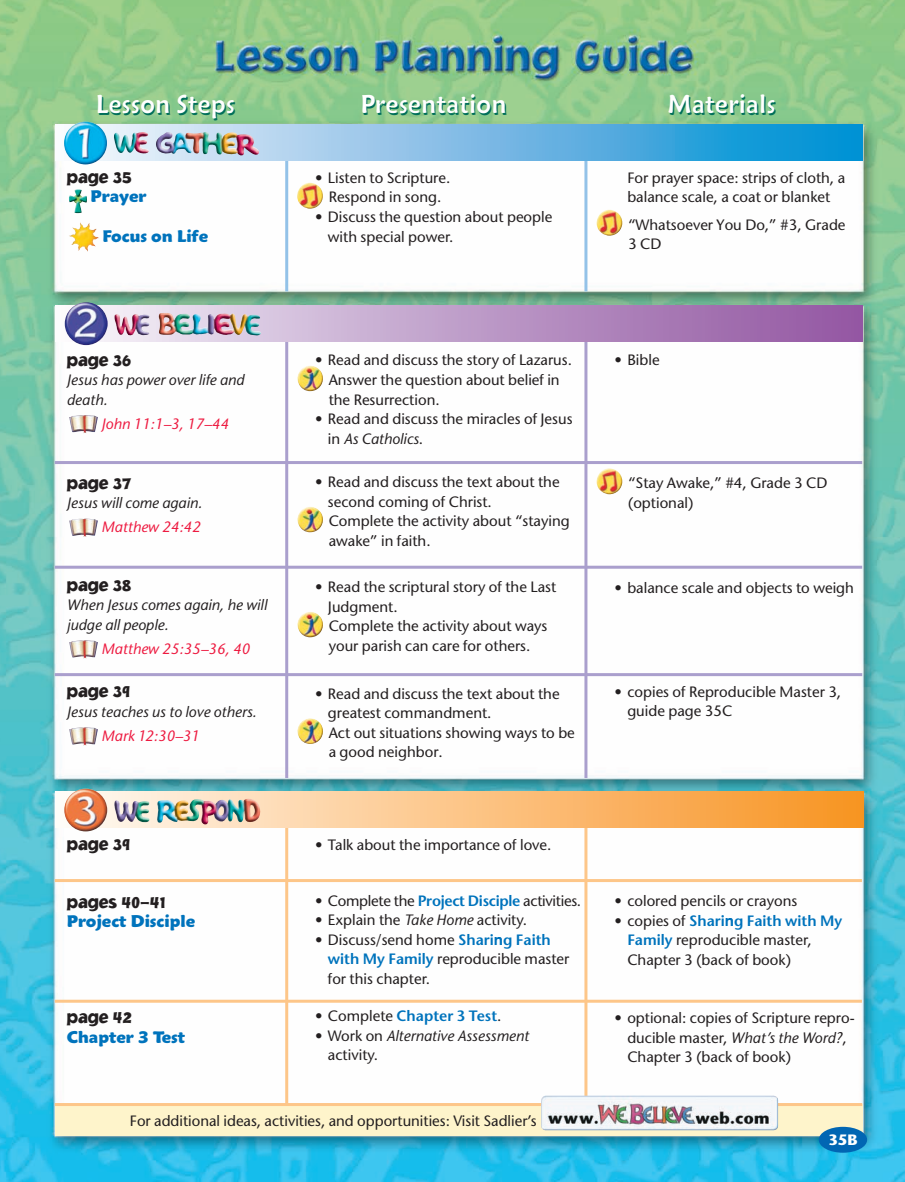
<style>
.page{position:relative;width:905px;height:1182px;background:#fff}
.page>*{position:absolute;margin:0;border:0;box-sizing:border-box;transform-origin:0 0}
.t1{font:500 25.5px "Maiandra GD";color:#016f5a}
.t2{font:900 18px "Jacoby ICG";color:#231f20}
.t3{font:900 16.5px "Maiandra GD";color:#0073bc}
.t4{font:15px/19.5px "Stone Sans";color:#231f20}
.t5{font:italic 15px/19.5px "Stone Sans";color:#231f20}
.t6{font:italic 15px "Stone Sans";color:#ed1a40}
.t7{font:15px "Stone Sans D Semibold";color:#0073bc}
.t8{font:15px "Stone Sans";letter-spacing:-.02em;color:#231f20}
.t9{font:700 15px "Stone Sans";color:#fff}
.s1{font-style:italic}
.s2{font-family:"Stone Sans D Semibold";color:#0073bc}
.s3{font-family:"Stone Sans";color:#231f20}
.s4{font-style:normal}
</style>
<div class="page">
<img style="left:0;top:0;width:904px;height:1181px">
<hr style="left:285px;top:318px;width:3px;height:460px;background:#aa9fcd">
<hr style="left:285px;top:149px;width:3px;height:142px;background:#93c2e8">
<hr style="left:584px;top:150px;width:3px;height:141px;background:#93c2e8">
<hr style="left:584px;top:318px;width:3px;height:460px;background:#aa9fcd">
<hr style="left:285px;top:825px;width:3px;height:279px;background:#fdc689">
<hr style="left:584px;top:823px;width:3px;height:280px;background:#fdc689">
<div style="left:55px;top:125px;width:807px;height:36px;background:linear-gradient(to right,#fff4fb,#008bd2)"></div>
<img style="left:69px;top:189px;width:18px;height:24px">
<img style="left:69px;top:222px;width:30px;height:30px">
<img style="left:596px;top:210px;width:26px;height:26px;border-radius:50%">
<img style="left:69px;top:414px;width:29px;height:19px">
<img style="left:69px;top:518px;width:29px;height:19px">
<img style="left:69px;top:639px;width:29px;height:19px">
<img style="left:69px;top:726px;width:29px;height:19px">
<img style="left:596px;top:468px;width:26px;height:26px;border-radius:50%">
<svg style="left:55px;top:306px;width:807px;height:36px"></svg>
<div style="left:55px;top:791px;width:808px;height:36px;background:linear-gradient(to right,#fff9f3,#f89321)"></div>
<img style="left:297px;top:183px;width:26px;height:26px;border-radius:50%">
<svg style="left:297px;top:365px;width:26px;height:27px"></svg>
<img style="left:297px;top:365px;width:26px;height:26px;border-radius:50%">
<img style="left:297px;top:506px;width:26px;height:26px;border-radius:50%">
<svg style="left:297px;top:611px;width:26px;height:27px"></svg>
<img style="left:297px;top:611px;width:26px;height:26px;border-radius:50%">
<img style="left:297px;top:718px;width:26px;height:26px;border-radius:50%">
<div style="left:55px;top:1104px;width:807px;height:31px;background:#fef4cb"></div>
<hr style="left:55px;top:1102px;width:807px;height:3px;background:#fdc689">
<div style="left:818px;top:1126px;width:49px;height:26px;background:#0166b3;border-radius:50%"></div>
<img style="left:541px;top:1095px;width:237px;height:35px">
<img style="left:64px;top:121px;width:43px;height:44px">
<img style="left:141px;top:312px;width:120px;height:23px">
<img style="left:65px;top:302px;width:43px;height:43px">
<img style="left:114px;top:798px;width:146px;height:26px">
<img style="left:64px;top:788px;width:43px;height:43px">
<img style="left:113px;top:132px;width:146px;height:24px">
<hr style="left:55px;top:461px;width:807px;height:3px;background:#aa9fcd">
<hr style="left:55px;top:565px;width:807px;height:3px;background:#aa9fcd">
<hr style="left:55px;top:673px;width:807px;height:3px;background:#aa9fcd">
<hr style="left:55px;top:878px;width:806px;height:3px;background:#fdc689">
<hr style="left:55px;top:999px;width:806px;height:3px;background:#fdc689">
<h1 class="t1" style="left:97px;top:96px;width:141px">Lesson Steps</h1>
<h1 class="t1" style="left:361px;top:96px;width:148px">Presentation</h1>
<h1 class="t1" style="left:668px;top:96px;width:110px">Materials</h1>
<p class="t2" style="left:67px;top:170px;width:66px">page 35</p>
<p class="t3" style="left:90px;top:190px;width:58px">Prayer</p>
<p class="t3" style="left:103px;top:229px;width:107px">Focus on Life</p>
<p class="t4" style="left:315px;top:169px;width:137px;text-align:center">• Listen to Scripture.<br>Respond in song.</p>
<p class="t4" style="left:328px;top:208px;width:226px;text-indent:-13px">• Discuss the question about people with special power.</p>
<p class="t4" style="left:627px;top:169px;width:219px">For prayer space: strips of cloth, a balance scale, a coat or blanket</p>
<p class="t4" style="left:628px;top:216px;width:219px">“Whatsoever You Do,” #3, Grade<br>3 CD</p>
<p class="t2" style="left:67px;top:353px;width:66px">page 36</p>
<p class="t5" style="left:67px;top:372px;width:179px">Jesus has power over life and death.</p>
<p class="t6" style="left:101px;top:417px;width:129px">John 11:1–3, 17–44</p>
<p class="t2" style="left:67px;top:476px;width:66px">page 37</p>
<p class="t5" style="left:67px;top:495px;width:137px">Jesus will come again.</p>
<p class="t6" style="left:101px;top:521px;width:101px">Matthew 24:42</p>
<p class="t2" style="left:67px;top:578px;width:66px">page 38</p>
<p class="t5" style="left:67px;top:597px;width:202px">When Jesus comes again, he will judge all people.</p>
<p class="t6" style="left:101px;top:642px;width:150px">Matthew 25:35–36, 40</p>
<p class="t2" style="left:67px;top:685px;width:65px">page 39</p>
<p class="t5" style="left:67px;top:703px;width:191px">Jesus teaches us to love others.</p>
<p class="t6" style="left:101px;top:729px;width:100px">Mark 12:30–31</p>
<p class="t2" style="left:67px;top:838px;width:65px">page 39</p>
<p class="t2" style="left:67px;top:895px;width:100px">pages 40–41</p>
<p class="t3" style="left:67px;top:914px;width:130px">Project Disciple</p>
<p class="t2" style="left:67px;top:1010px;width:66px">page 42</p>
<p class="t3" style="left:67px;top:1030px;width:120px">Chapter 3 Test</p>
<p class="t4" style="left:328px;top:352px;width:245px;text-indent:-14px">• Read and discuss the story of Lazarus.<br>Answer the question about belief in the Resurrection.</p>
<p class="t4" style="left:328px;top:410px;width:246px;text-indent:-13px">• Read and discuss the miracles of Jesus in <span class="s1">As Catholics</span>.</p>
<p class="t4" style="left:328px;top:473px;width:243px;text-indent:-13px">• Read and discuss the text about the second coming of Christ.<br>Complete the activity about “staying awake” in faith.</p>
<p class="t4" style="left:328px;top:578px;width:230px;text-indent:-13px">• Read the scriptural story of the Last<br>Judgment.<br>Complete the activity about ways your parish can care for others.</p>
<p class="t4" style="left:328px;top:685px;width:248px;text-indent:-13px">• Read and discuss the text about the greatest commandment.<br>Act out situations showing ways to be a good neighbor.</p>
<p class="t4" style="left:315px;top:836px;width:238px">• Talk about the importance of love.</p>
<p class="t8" style="left:315px;top:894px;width:267px">• Complete the <span class="s2">Project Disciple</span> activities.</p>
<p class="t4" style="left:315px;top:911px;width:213px">• Explain the <span class="s1">Take Home</span> activity.</p>
<p class="t4" style="left:328px;top:931px;width:243px;text-indent:-13px">• Discuss/send home <span class="s2">Sharing Faith with My Family</span> reproducible master for this chapter.</p>
<p class="t7" style="left:315px;top:1010px;width:188px"><span class="s3">• Complete</span> Chapter 3 Test<span class="s3">.</span></p>
<p class="t5" style="left:328px;top:1027px;width:203px;text-indent:-13px"><span class="s4">• Work on</span> Alternative Assessment <span class="s4">activity.</span></p>
<p class="t4" style="left:130px;top:1112px;width:408px">For additional ideas, activities, and opportunities: Visit Sadlier’s</p>
<p class="t4" style="left:614px;top:351px;width:47px">• Bible</p>
<p class="t4" style="left:628px;top:474px;width:201px">“Stay Awake,” #4, Grade 3 CD (optional)</p>
<p class="t4" style="left:614px;top:579px;width:241px">• balance scale and objects to weigh</p>
<p class="t4" style="left:627px;top:683px;width:215px;text-indent:-13px">• copies of Reproducible Master 3, guide page 35C</p>
<p class="t4" style="left:614px;top:892px;width:184px">• colored pencils or crayons</p>
<p class="t7" style="left:614px;top:914px;width:229px"><span class="s3">• copies of</span> Sharing Faith with My</p>
<p class="t4" style="left:627px;top:931px;width:186px"><span class="s2">Family</span> reproducible master,<br>Chapter 3 (back of book)</p>
<p class="t4" style="left:627px;top:1009px;width:229px;text-indent:-13px">• optional: copies of Scripture repro&shy;ducible master, <span class="s1">What’s the Word?</span>,<br>Chapter 3 (back of book)</p>
<p class="t9" style="left:828px;top:1133px;width:30px">35B</p>
</div>
